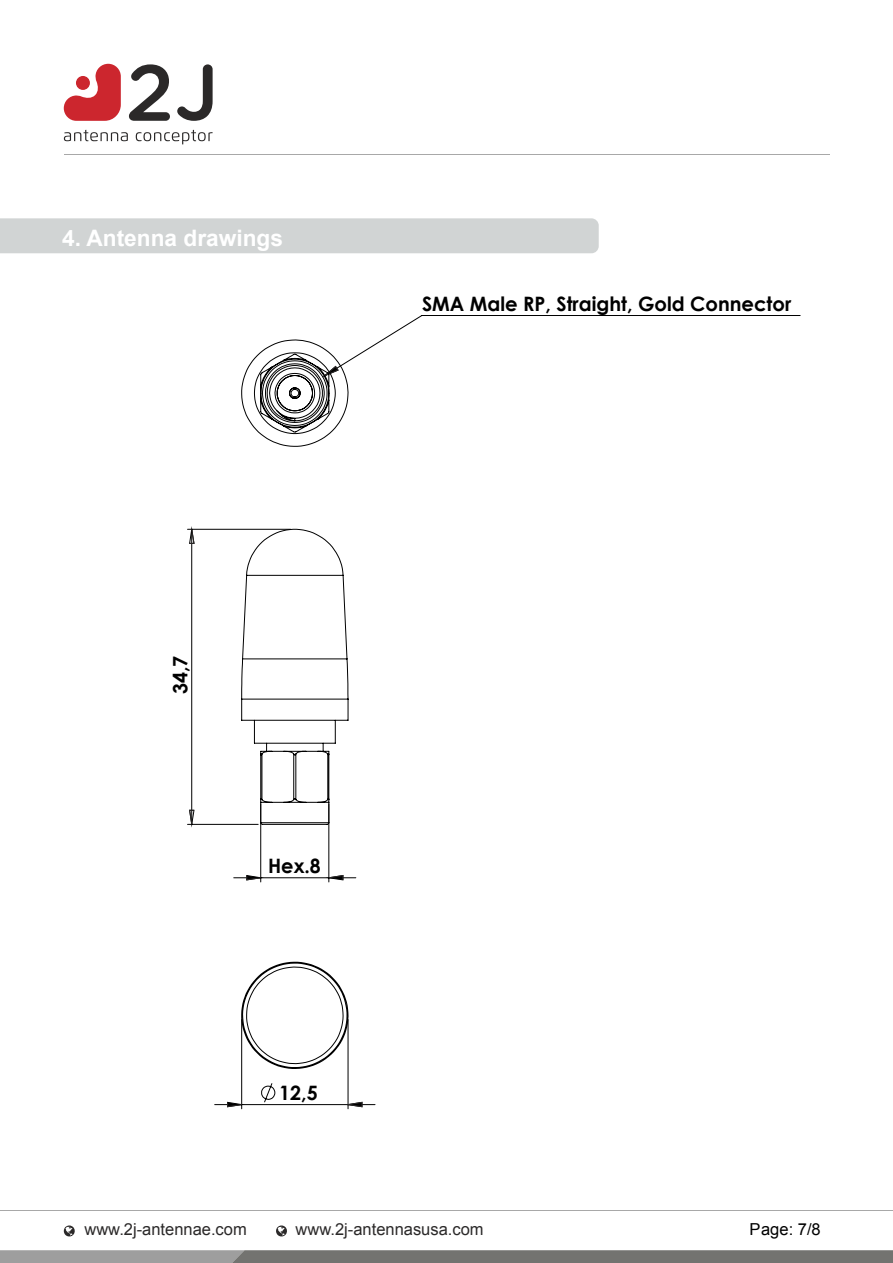
<style>
.page{position:relative;width:893px;height:1263px;background:#fff}
.page>*{position:absolute;margin:0;border:0;box-sizing:border-box;transform-origin:0 0}
.t1{font:700 22.65px "Arial";color:#fff}
.t2{font:700 19.8px "Century Gothic";color:#000}
.t3{font:16.5px "Arial";color:#2b2929}
.t4{font:16.5px "Arial";color:#000}
</style>
<div class="page">
<svg style="left:0;top:1250px;width:893px;height:13px;background:#80807e"></svg>
<hr style="left:0;top:1210px;width:893px;height:1px;background:#a8a8a8">
<svg style="left:63px;top:1225px;width:12px;height:11px"></svg>
<svg style="left:276px;top:1225px;width:11px;height:11px"></svg>
<svg style="left:64px;top:130px;width:64px;height:11px"></svg>
<svg style="left:136px;top:130px;width:77px;height:14px"></svg>
<svg style="left:129px;top:64px;width:41px;height:57px"></svg>
<svg style="left:177px;top:64px;width:36px;height:57px"></svg>
<svg style="left:64px;top:64px;width:57px;height:57px"></svg>
<div style="left:76px;top:76px;width:14px;height:14px;background:#cc262e;border-radius:50%"></div>
<hr style="left:64px;top:154px;width:765px;height:1px;background:#a8a8a8">
<div style="left:0;top:218px;width:599px;height:35px;background:#d1d4d4"></div>
<hr style="left:260px;top:804px;width:1px;height:78px;background:#000">
<hr style="left:329px;top:804px;width:1px;height:78px;background:#000">
<hr style="left:241px;top:1019px;width:1px;height:90px;background:#000">
<hr style="left:348px;top:1019px;width:1px;height:90px;background:#000">
<hr style="left:188px;top:824px;width:70px;height:1px;background:#000">
<hr style="left:188px;top:529px;width:103px;height:1px;background:#000">
<svg style="left:189px;top:529px;width:5px;height:296px"></svg>
<svg style="left:241px;top:529px;width:107px;height:296px"></svg>
<svg style="left:241px;top:315px;width:559px;height:132px"></svg>
<svg style="left:215px;top:875px;width:160px;height:232px"></svg>
<p class="t1" style="left:62px;top:230px;width:222px">4. Antenna drawings</p>
<p class="t2" style="left:422px;top:296px;width:371px">SMA Male RP, Straight, Gold Connector</p>
<p class="t2" style="left:173px;top:694px;width:40px;rotate:-90deg">34,7</p>
<p class="t2" style="left:268px;top:858px;width:54px">Hex.8</p>
<p class="t2" style="left:279px;top:1085px;width:40px">12,5</p>
<p class="t3" style="left:84px;top:1223px;width:164px">www.2j-antennae.com</p>
<p class="t3" style="left:296px;top:1223px;width:189px">www.2j-antennasusa.com</p>
<p class="t4" style="left:749px;top:1223px;width:73px">Page: 7/8</p>
</div>
